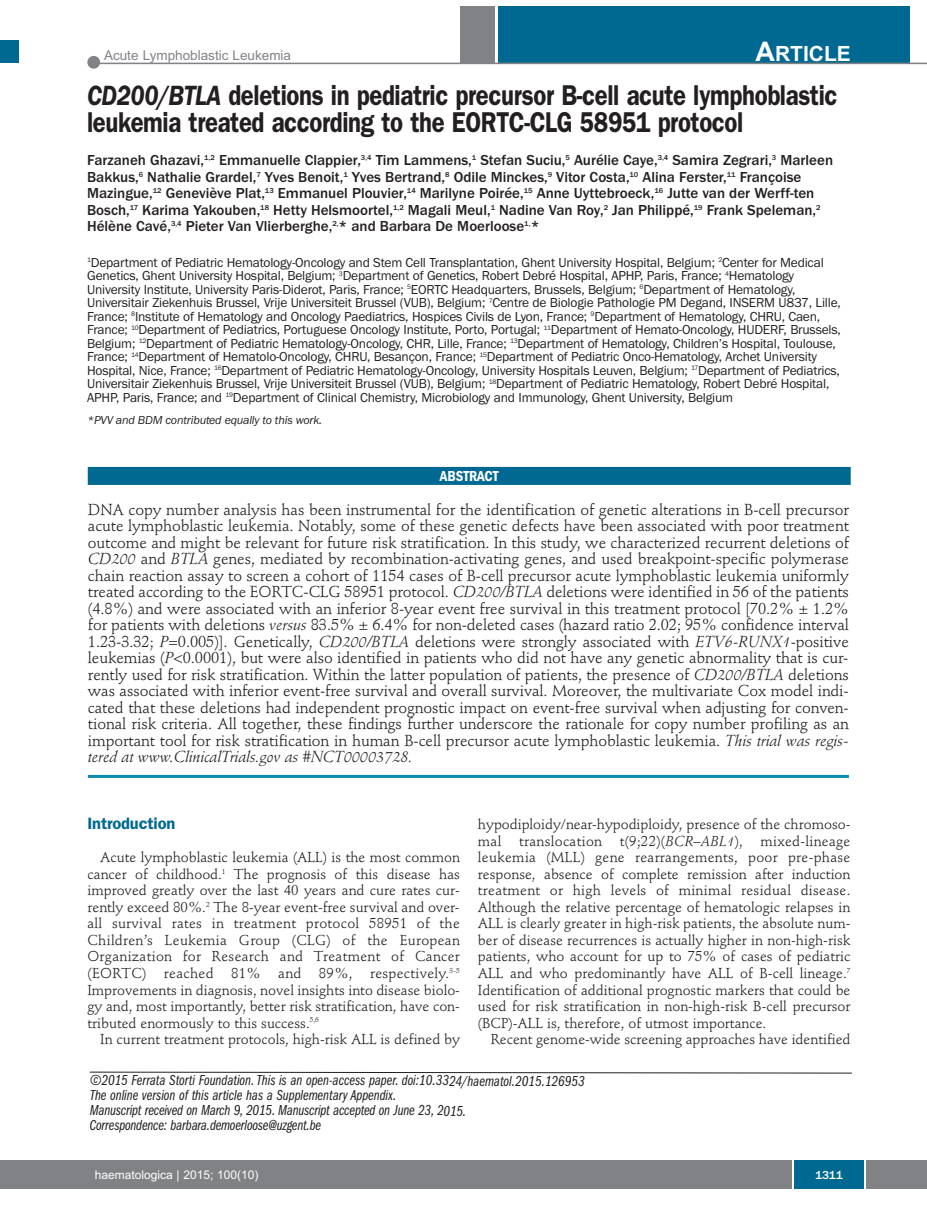
<style>
.page{position:relative;width:927px;height:1225px;background:#fff}
.page>*{position:absolute;margin:0;border:0;box-sizing:border-box;transform-origin:0 0}
.t1{font:600 28.8px/27px "Franklin Gothic";letter-spacing:-.015em;color:#231f20;scale:.83 1}
.t2{font:700 21px "Arial";color:#fff}
.t3{font:600 16.5px "Franklin Gothic";letter-spacing:-.01em;color:#006991}
.t4{font:15.75px/16.5px "Stempel Schneidler";letter-spacing:-.005em;color:#231f20;text-align:justify}
.t5{font:500 15px/16.5px "Franklin Gothic";color:#231f20}
.t6{font:15px/15px "Franklin Gothic Book Cmpr Ital";color:#231f20}
.t7{font:600 condensed 15px "Franklin Gothic";letter-spacing:-.005em;color:#fff}
.t8{font:14.25px/16.5px "Stempel Schneidler";color:#231f20;text-align:justify}
.t9{font:13.5px/13.5px "Franklin Gothic";letter-spacing:-.015em;color:#231f20}
.t10{font:13.5px "Arial";color:#808285}
.t11{font:italic 12px "Franklin Gothic";letter-spacing:-.015em;color:#231f20}
.t12{font:12px "Arial";color:#fff}
.t13{font:500 12px "Franklin Gothic";color:#fff}
.s1{font-size:27px}
.s2{font-style:italic}
</style>
<div class="page">
<div style="left:18px;top:1160px;width:909px;height:28px;background:#808285"></div>
<div style="left:498px;top:6px;width:412px;height:56px;background:#006991"></div>
<div style="left:460px;top:6px;width:34px;height:56px;background:#808285"></div>
<div style="left:87px;top:56px;width:13px;height:13px;background:#808285;border-radius:50%"></div>
<hr style="left:95px;top:63px;width:832px;height:1px;background:#808285">
<div style="left:794px;top:1160px;width:70px;height:28px;background:#006991"></div>
<hr style="left:792px;top:1160px;width:2px;height:28px;background:#fff">
<hr style="left:864px;top:1160px;width:2px;height:28px;background:#fff">
<div style="left:0;top:40px;width:19px;height:22px;background:#006991"></div>
<div style="left:0;top:1160px;width:18px;height:28px;background:#808285"></div>
<svg style="left:89px;top:1071px;width:763px;height:2px"></svg>
<hr style="left:88px;top:775px;width:761px;height:3px;background:#0d8aaf">
<div style="left:88px;top:467px;width:763px;height:18px;background:#006991"></div>
<p class="t10" style="left:104px;top:47px;width:189px">Acute Lymphoblastic Leukemia</p>
<h2 class="t2" style="left:755px;top:42px;width:97px"><span class="s1">A</span>RTICLE</h2>
<h1 class="t1" style="left:87px;top:84px;width:906px"><span class="s2">CD200/BTLA</span> deletions in pediatric precursor B-cell acute lymphoblastic leukemia treated according to the EORTC-CLG 58951 protocol</h1>
<p class="t5" style="left:87px;top:152px;width:747px">Farzaneh Ghazavi,<sup>1,2</sup> Emmanuelle Clappier,<sup>3,4</sup> Tim Lammens,<sup>1</sup> Stefan Suciu,<sup>5</sup> Aurélie Caye,<sup>3,4</sup> Samira Zegrari,<sup>3</sup> Marleen Bakkus,<sup>6</sup> Nathalie Grardel,<sup>7</sup> Yves Benoit,<sup>1</sup> Yves Bertrand,<sup>8</sup> Odile Minckes,<sup>9</sup> Vitor Costa,<sup>10</sup> Alina Ferster,<sup>11</sup> Françoise Mazingue,<sup>12</sup> Geneviève Plat,<sup>13</sup> Emmanuel Plouvier,<sup>14</sup> Marilyne Poirée,<sup>15</sup> Anne Uyttebroeck,<sup>16</sup> Jutte van der Werff-ten Bosch,<sup>17</sup> Karima Yakouben,<sup>18</sup> Hetty Helsmoortel,<sup>1,2</sup> Magali Meul,<sup>1</sup> Nadine Van Roy,<sup>2</sup> Jan Philippé,<sup>19</sup> Frank Speleman,<sup>2<br></sup>Hélène Cavé,<sup>3,4</sup> Pieter Van Vlierberghe,<sup>2,</sup>* and Barbara De Moerloose<sup>1,</sup>*</p>
<p class="t9" style="left:87px;top:255px;width:755px"><sup>1</sup>Department of Pediatric Hematology-Oncology and Stem Cell Transplantation, Ghent University Hospital, Belgium; <sup>2</sup>Center for Medical Genetics, Ghent University Hospital, Belgium; <sup>3</sup>Department of Genetics, Robert Debré Hospital, APHP, Paris, France; <sup>4</sup>Hematology University Institute, University Paris-Diderot, Paris, France; <sup>5</sup>EORTC Headquarters, Brussels, Belgium; <sup>6</sup>Department of Hematology, Universitair Ziekenhuis Brussel, Vrije Universiteit Brussel (VUB), Belgium; <sup>7</sup>Centre de Biologie Pathologie PM Degand, INSERM U837, Lille, France; <sup>8</sup>Institute of Hematology and Oncology Paediatrics, Hospices Civils de Lyon, France; <sup>9</sup>Department of Hematology, CHRU, Caen, France; <sup>10</sup>Department of Pediatrics, Portuguese Oncology Institute, Porto, Portugal; <sup>11</sup>Department of Hemato-Oncology, HUDERF, Brussels, Belgium; <sup>12</sup>Department of Pediatric Hematology-Oncology, CHR, Lille, France; <sup>13</sup>Department of Hematology, Children’s Hospital, Toulouse, France; <sup>14</sup>Department of Hematolo-Oncology, CHRU, Besançon, France; <sup>15</sup>Department of Pediatric Onco-Hematology, Archet University Hospital, Nice, France; <sup>16</sup>Department of Pediatric Hematology-Oncology, University Hospitals Leuven, Belgium; <sup>17</sup>Department of Pediatrics, Universitair Ziekenhuis Brussel, Vrije Universiteit Brussel (VUB), Belgium; <sup>18</sup>Department of Pediatric Hematology, Robert Debré Hospital, APHP, Paris, France; and <sup>19</sup>Department of Clinical Chemistry, Microbiology and Immunology, Ghent University, Belgium</p>
<p class="t11" style="left:87px;top:413px;width:237px">*PVV and BDM contributed equally to this work.</p>
<p class="t7" style="left:440px;top:470px;width:60px">ABSTRACT</p>
<p class="t4" style="left:88px;top:502px;width:762px">DNA copy number analysis has been instrumental for the identification of genetic alterations in B-cell precursor acute lymphoblastic leukemia. Notably, some of these genetic defects have been associated with poor treatment outcome and might be relevant for future risk stratification. In this study, we characterized recurrent deletions of <span class="s2">CD200</span> and <span class="s2">BTLA</span> genes, mediated by recombination-activating genes, and used breakpoint-specific polymerase chain reaction assay to screen a cohort of 1154 cases of B-cell precursor acute lymphoblastic leukemia uniformly treated according to the EORTC-CLG 58951 protocol. <span class="s2">CD200/BTLA</span> deletions were identified in 56 of the patients (4.8%) and were associated with an inferior 8-year event free survival in this treatment protocol [70.2% ± 1.2% for patients with deletions <span class="s2">versus</span> 83.5% ± 6.4% for non-deleted cases (hazard ratio 2.02; 95% confidence interval 1.23-3.32; <span class="s2">P</span>=0.005)]. Genetically, <span class="s2">CD200/BTLA</span> deletions were strongly associated with <span class="s2">ETV6-RUNX1</span>-positive leukemias (<span class="s2">P</span>&lt;0.0001), but were also identified in patients who did not have any genetic abnormality that is cur&shy;rently used for risk stratification. Within the latter population of patients, the presence of <span class="s2">CD200/BTLA</span> deletions was associated with inferior event-free survival and overall survival. Moreover, the multivariate Cox model indi&shy;cated that these deletions had independent prognostic impact on event-free survival when adjusting for conven&shy;tional risk criteria. All together, these findings further underscore the rationale for copy number profiling as an important tool for risk stratification in human B-cell precursor acute lymphoblastic leukemia. <span class="s2">This trial was regis&shy;tered at www.ClinicalTrials.gov as #NCT00003728.</span></p>
<p class="t3" style="left:87px;top:818px;width:89px">Introduction</p>
<p class="t8" style="left:87px;top:850px;width:374px;text-indent:13px">Acute lymphoblastic leukemia (ALL) is the most common cancer of childhood.<sup>1</sup> The prognosis of this disease has improved greatly over the last 40 years and cure rates cur&shy;rently exceed 80%.<sup>2</sup> The 8-year event-free survival and over&shy;all survival rates in treatment protocol 58951 of the Children’s Leukemia Group (CLG) of the European Organization for Research and Treatment of Cancer (EORTC) reached 81% and 89%, respectively.<sup>3-5<br></sup>Improvements in diagnosis, novel insights into disease biolo&shy;gy and, most importantly, better risk stratification, have con&shy;tributed enormously to this success.<sup>5,6</sup></p>
<p class="t8" style="left:100px;top:1032px;width:361px">In current treatment protocols, high-risk ALL is defined by</p>
<p class="t8" style="left:478px;top:817px;width:374px">hypodiploidy/near-hypodiploidy, presence of the chromoso&shy;mal translocation t(9;22)(<span class="s2">BCR–ABL1</span>), mixed-lineage leukemia (MLL) gene rearrangements, poor pre-phase response, absence of complete remission after induction treatment or high levels of minimal residual disease.<br>Although the relative percentage of hematologic relapses in ALL is clearly greater in high-risk patients, the absolute num&shy;ber of disease recurrences is actually higher in non-high-risk patients, who account for up to 75% of cases of pediatric ALL and who predominantly have ALL of B-cell lineage.<sup>7<br></sup>Identification of additional prognostic markers that could be used for risk stratification in non-high-risk B-cell precursor (BCP)-ALL is, therefore, of utmost importance.</p>
<p class="t8" style="left:491px;top:1032px;width:361px">Recent genome-wide screening approaches have identified</p>
<p class="t6" style="left:90px;top:1074px;width:497px">©2015 Ferrata Storti Foundation.This is an open-access paper. doi:10.3324/haematol.2015.126953<br>The online version of this article has a Supplementary Appendix.<br>Manuscript received on March 9, 2015. Manuscript accepted on June 23, 2015.<br>Correspondence: barbara.demoerloose@uzgent.be</p>
<p class="t12" style="left:95px;top:1167px;width:165px">haematologica | 2015; 100(10)</p>
<p class="t13" style="left:815px;top:1167px;width:29px">1311</p>
</div>
